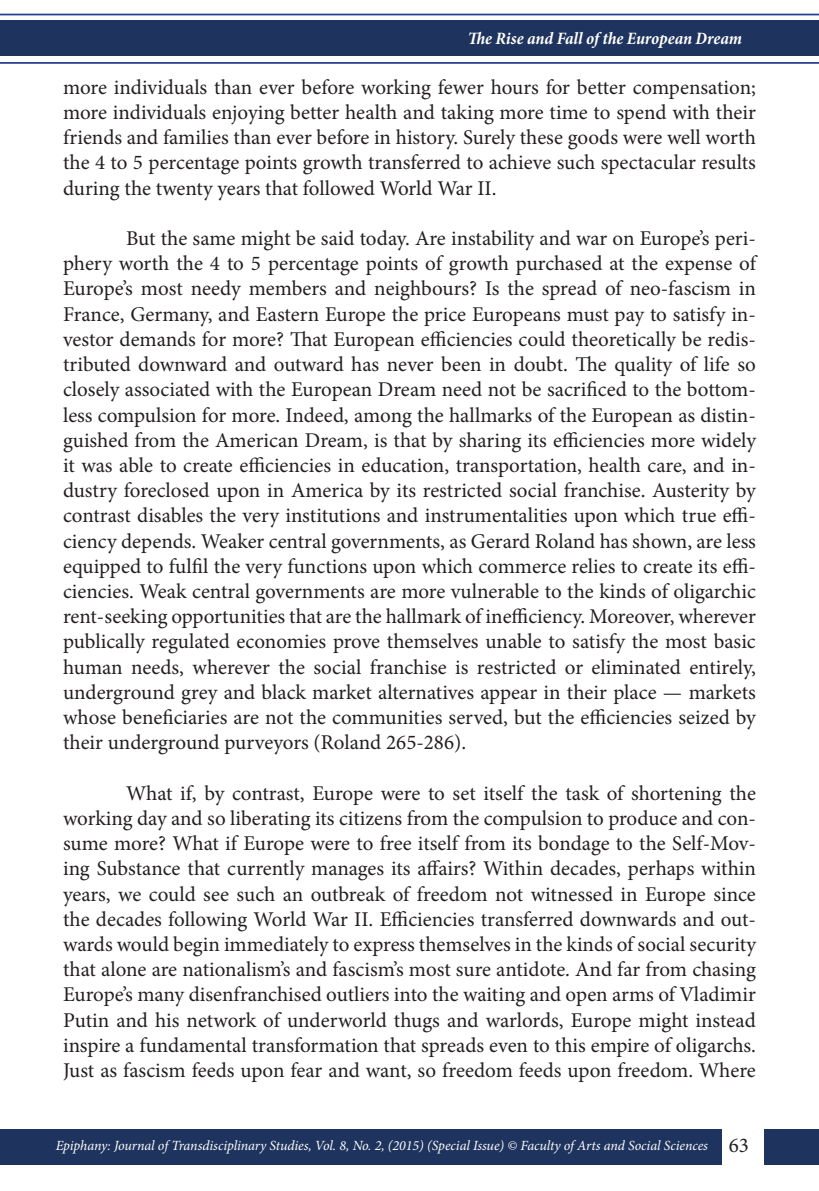
<style>
.page{position:relative;width:819px;height:1191px;background:#fff}
.page>*{position:absolute;margin:0;border:0;box-sizing:border-box;transform-origin:0 0}
.t1{font:21px/25.2px "Minion Pro";color:#231f20;text-align:justify}
.t2{font:italic 700 condensed 17.5px "Minion Pro";letter-spacing:-.005em;color:#fff}
.t3{font:italic 14px "Minion Pro";letter-spacing:-.01em;color:#fff}
</style>
<div class="page">
<div style="left:0;top:21px;width:819px;height:35px;background:#1e335d"></div>
<div style="left:0;top:1128px;width:721px;height:36px;background:#1e335d"></div>
<div style="left:764px;top:1129px;width:55px;height:35px;background:#1e335d"></div>
<hr style="left:0;top:14px;width:819px;height:1px;background:#253f8e">
<hr style="left:0;top:62px;width:819px;height:2px;background:#253f8e">
<p class="t2" style="left:468px;top:26px;width:275px">The Rise and Fall of the European Dream</p>
<p class="t1" style="left:63px;top:75px;width:694px">more individuals than ever before working fewer hours for better compensation; more individuals enjoying better health and taking more time to spend with their friends and families than ever before in history. Surely these goods were well worth the 4 to 5 percentage points growth transferred to achieve such spectacular results during the twenty years that followed World War II.</p>
<p class="t1" style="left:63px;top:226px;width:694px;text-indent:63px">But the same might be said today. Are instability and war on Europe’s peri&shy;phery worth the 4 to 5 percentage points of growth purchased at the expense of Europe’s most needy members and neighbours? Is the spread of neo-fascism in France, Germany, and Eastern Europe the price Europeans must pay to satisfy in&shy;vestor demands for more? That European efficiencies could theoretically be redis&shy;tributed downward and outward has never been in doubt. The quality of life so closely associated with the European Dream need not be sacrificed to the bottom&shy;less compulsion for more. Indeed, among the hallmarks of the European as distin&shy;guished from the American Dream, is that by sharing its efficiencies more widely it was able to create efficiencies in education, transportation, health care, and in&shy;dustry foreclosed upon in America by its restricted social franchise. Austerity by contrast disables the very institutions and instrumentalities upon which true effi&shy;ciency depends. Weaker central governments, as Gerard Roland has shown, are less equipped to fulfil the very functions upon which commerce relies to create its effi&shy;ciencies. Weak central governments are more vulnerable to the kinds of oligarchic rent-seeking opportunities that are the hallmark of inefficiency. Moreover, wherever publically regulated economies prove themselves unable to satisfy the most basic human needs, wherever the social franchise is restricted or eliminated entirely, underground grey and black market alternatives appear in their place — markets whose beneficiaries are not the communities served, but the efficiencies seized by their underground purveyors (Roland 265-286).</p>
<p class="t1" style="left:63px;top:780px;width:694px;text-indent:63px">What if, by contrast, Europe were to set itself the task of shortening the working day and so liberating its citizens from the compulsion to produce and con&shy;sume more? What if Europe were to free itself from its bondage to the Self-Mov&shy;ing Substance that currently manages its affairs? Within decades, perhaps within years, we could see such an outbreak of freedom not witnessed in Europe since the decades following World War II. Efficiencies transferred downwards and out&shy;wards would begin immediately to express themselves in the kinds of social security that alone are nationalism’s and fascism’s most sure antidote. And far from chasing Europe’s many disenfranchised outliers into the waiting and open arms of Vladimir Putin and his network of underworld thugs and warlords, Europe might instead inspire a fundamental transformation that spreads even to this empire of oligarchs.<br>Just as fascism feeds upon fear and want, so freedom feeds upon freedom. Where</p>
<p class="t3" style="left:56px;top:1136px;width:653px">Epiphany: Journal of Transdisciplinary Studies, Vol. 8, No. 2, (2015) (Special Issue) © Faculty of Arts and Social Sciences</p>
<p class="t1" style="left:728px;top:1132px;width:22px">63</p>
</div>
